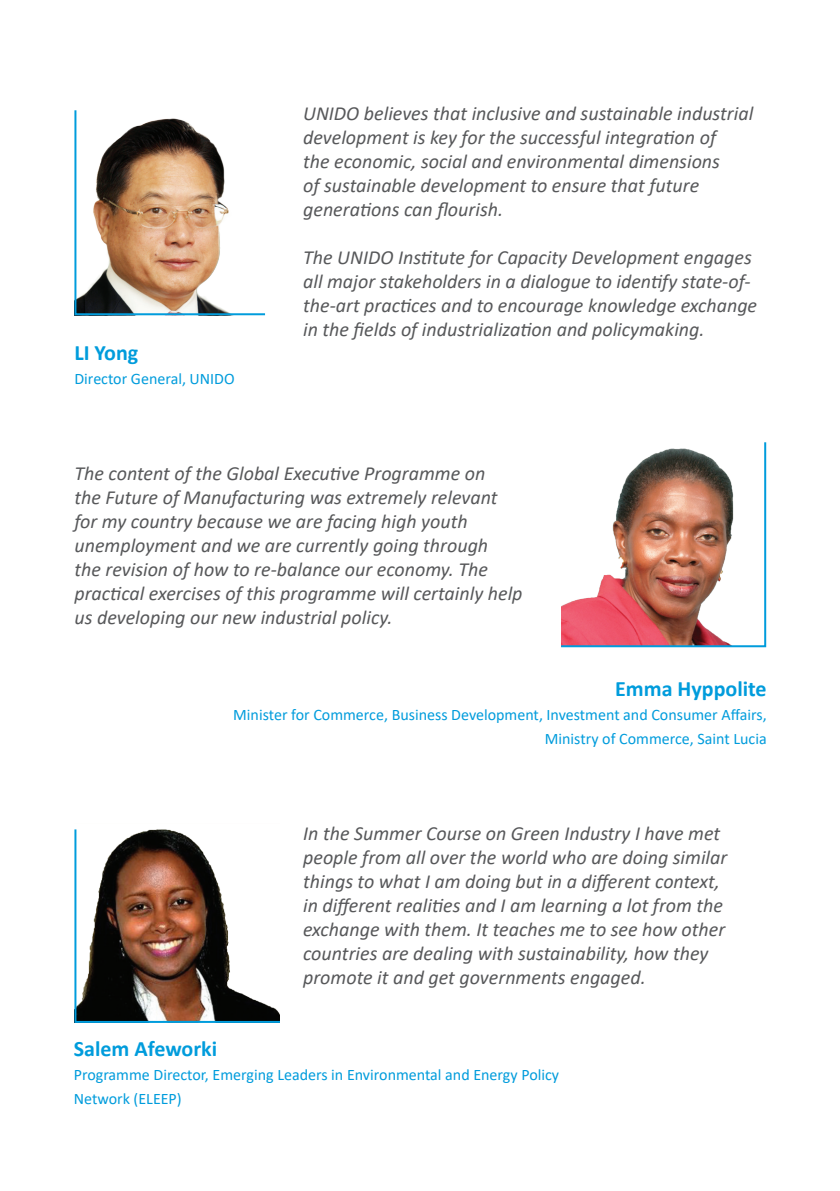
<style>
.page{position:relative;width:840px;height:1191px;background:#fff}
.page>*{position:absolute;margin:0;border:0;box-sizing:border-box;transform-origin:0 0}
.t1{font:700 22px "Calibri";color:#009cdc}
.t2{font:italic 20px/24px "Calibri";color:#57585a}
.t3{font:16px/24px "Calibri";color:#009cdc;text-align:right}
</style>
<div class="page">
<img style="left:561px;top:442px;width:205px;height:206px">
<img style="left:74px;top:829px;width:206px;height:194px">
<svg style="left:74px;top:110px;width:192px;height:206px"></svg>
<p class="t1" style="left:74px;top:337px;width:65px">LI Yong</p>
<p class="t3" style="left:74px;top:366px;width:162px">Director General, UNIDO</p>
<p class="t2" style="left:303px;top:101px;width:451px">UNIDO believes that inclusive and sustainable industrial development is key for the successful integration of<br>the economic, social and environmental dimensions<br>of sustainable development to ensure that future generations can flourish.</p>
<p class="t2" style="left:303px;top:245px;width:455px">The UNIDO Institute for Capacity Development engages all major stakeholders in a dialogue to identify state-of&shy;the-art practices and to encourage knowledge exchange in the fields of industrialization and policymaking.</p>
<p class="t2" style="left:74px;top:461px;width:449px">The content of the Global Executive Programme on<br>the Future of Manufacturing was extremely relevant for my country because we are facing high youth unemployment and we are currently going through<br>the revision of how to re-balance our economy. The practical exercises of this programme will certainly help us developing our new industrial policy.</p>
<p class="t1" style="left:615px;top:673px;width:153px">Emma Hyppolite</p>
<p class="t3" style="left:233px;top:702px;width:534px">Minister for Commerce, Business Development, Investment and Consumer Affairs,<br>Ministry of Commerce, Saint Lucia</p>
<p class="t2" style="left:303px;top:821px;width:425px">In the Summer Course on Green Industry I have met people from all over the world who are doing similar things to what I am doing but in a different context, in different realities and I am learning a lot from the exchange with them. It teaches me to see how other countries are dealing with sustainability, how they promote it and get governments engaged.</p>
<p class="t1" style="left:74px;top:1033px;width:145px">Salem Afeworki</p>
<p class="t3" style="left:74px;top:1062px;width:486px;text-align:left">Programme Director, Emerging Leaders in Environmental and Energy Policy<br>Network (ELEEP)</p>
</div>
